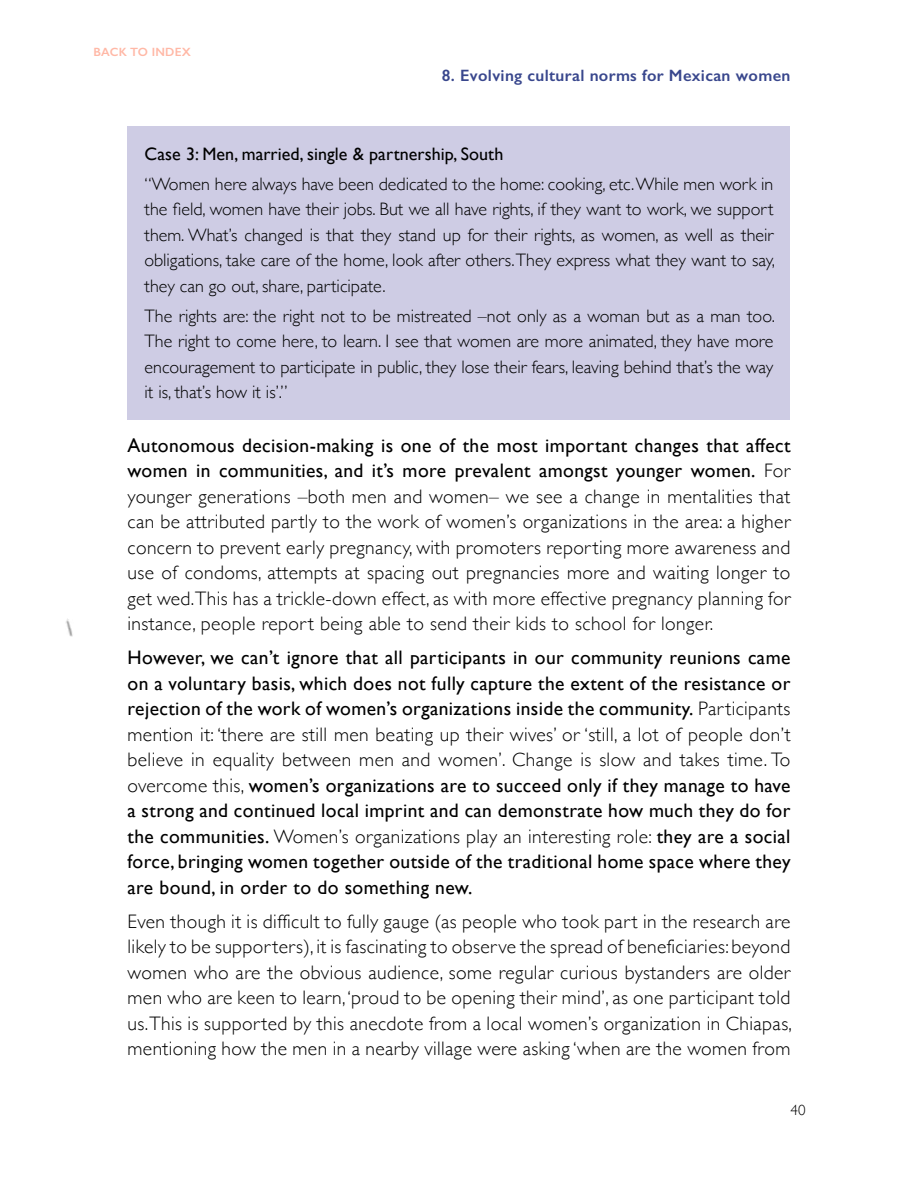
<style>
.page{position:relative;width:918px;height:1188px;background:#fff}
.page>*{position:absolute;margin:0;border:0;box-sizing:border-box;transform-origin:0 0}
.t1{font:300 19.5px/25.5px "Gill Sans";letter-spacing:.02em;color:#000;text-align:justify}
.t2{font:19.5px/25.5px "Gill Sans";letter-spacing:.02em;color:#000;text-align:justify}
.t3{font:300 18px/25.5px "Gill Sans";color:#000;text-align:justify}
.t4{font:18px "Gill Sans";letter-spacing:.005em;color:#000}
.t5{font:600 16.5px "Gill Sans";letter-spacing:.02em;color:#39478d}
.t6{font:300 15px "Gill Sans";color:#000}
.t7{font:600 12px "Gill Sans";letter-spacing:.02em;color:#ffb8a6}
.s1{font-weight:400}
.s2{font-weight:300}
</style>
<div class="page">
<img style="left:66px;top:618px;width:7px;height:19px">
<div style="left:128px;top:126px;width:662px;height:51px;background:#cecce4"></div>
<div style="left:128px;top:156px;width:662px;height:157px;background:#cecce4"></div>
<div style="left:128px;top:288px;width:662px;height:131px;background:#cecce4"></div>
<p class="t7" style="left:94px;top:45px;width:99px">BACK TO INDEX</p>
<p class="t5" style="left:442px;top:65px;width:350px">8. Evolving cultural norms for Mexican women</p>
<p class="t4" style="left:145px;top:144px;width:360px">Case 3: Men, married, single &amp; partnership, South</p>
<p class="t3" style="left:145px;top:170px;width:632px">“Women here always have been dedicated to the home: cooking, etc. While men work in the field, women have their jobs. But we all have rights, if they want to work, we support them. What’s changed is that they stand up for their rights, as women, as well as their obligations, take care of the home, look after others. They express what they want to say, they can go out, share, participate.</p>
<p class="t3" style="left:145px;top:302px;width:632px">The rights are: the right not to be mistreated –not only as a woman but as a man too.<br>The right to come here, to learn. I see that women are more animated, they have more encouragement to participate in public, they lose their fears, leaving behind that’s the way it is, that’s how it is’.”</p>
<p class="t1" style="left:128px;top:432px;width:664px"><span class="s1">Autonomous decision-making is one of the most important changes that affect women in communities, and it’s more prevalent amongst younger women.</span> For younger generations –both men and women– we see a change in mentalities that can be attributed partly to the work of women’s organizations in the area: a higher concern to prevent early pregnancy, with promoters reporting more awareness and use of condoms, attempts at spacing out pregnancies more and waiting longer to get wed. This has a trickle-down effect, as with more effective pregnancy planning for instance, people report being able to send their kids to school for longer.</p>
<p class="t2" style="left:128px;top:645px;width:665px">However, we can’t ignore that all participants in our community reunions came on a voluntary basis, which does not fully capture the extent of the resistance or rejection of the work of women’s organizations inside the community. <span class="s2">Participants mention it: ‘there are still men beating up their wives’ or ‘still, a lot of people don’t believe in equality between men and women’. Change is slow and takes time. To overcome this,</span> women’s organizations are to succeed only if they manage to have a strong and continued local imprint and can demonstrate how much they do for the communities. <span class="s2">Women’s organizations play an interesting role:</span> they are a social force, bringing women together outside of the traditional home space where they are bound, in order to do something new.</p>
<p class="t1" style="left:128px;top:908px;width:666px">Even though it is difficult to fully gauge (as people who took part in the research are likely to be supporters), it is fascinating to observe the spread of beneficiaries: beyond women who are the obvious audience, some regular curious bystanders are older men who are keen to learn, ‘proud to be opening their mind’, as one participant told us. This is supported by this anecdote from a local women’s organization in Chiapas, mentioning how the men in a nearby village were asking ‘when are the women from</p>
<p class="t6" style="left:790px;top:1098px;width:17px">40</p>
</div>
